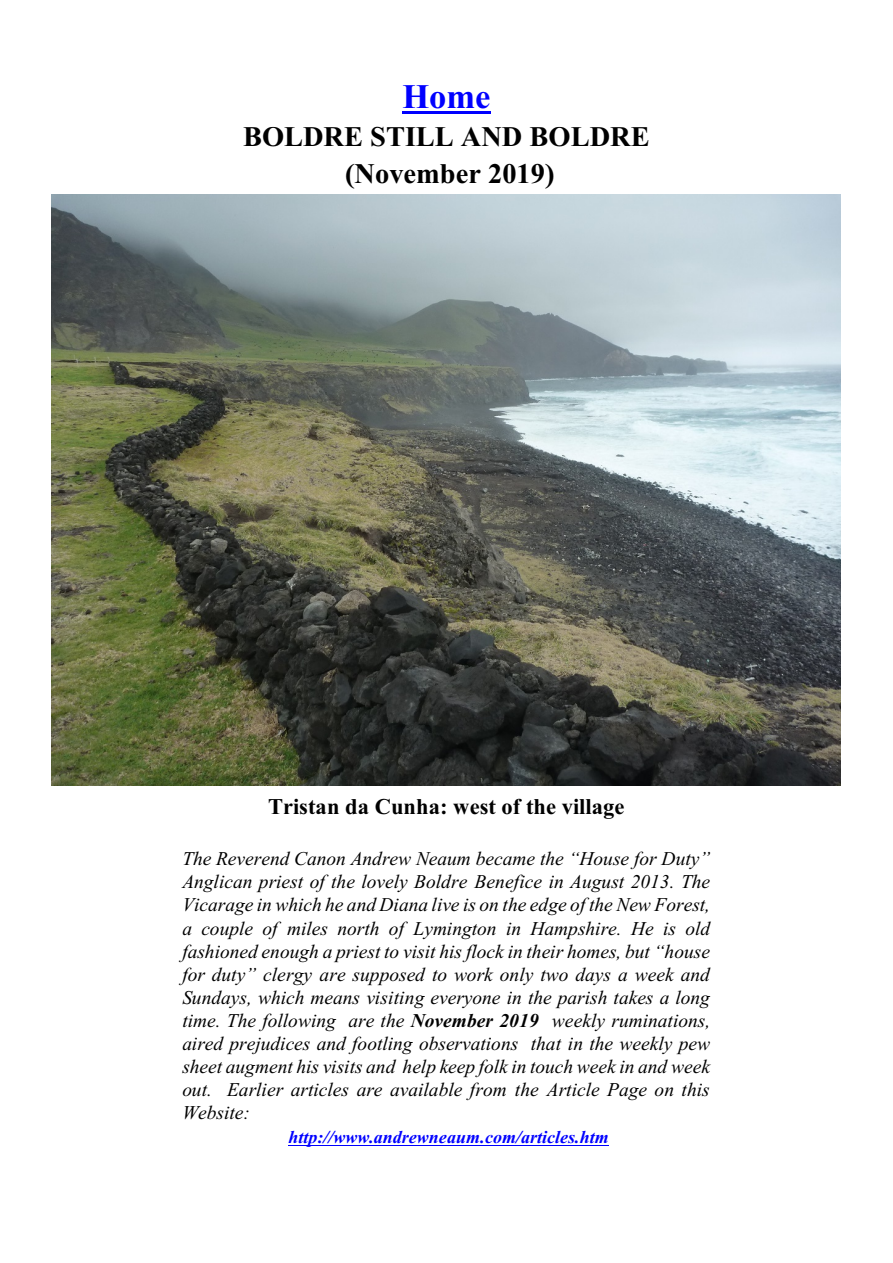
<style>
.page{position:relative;width:893px;height:1263px;background:#fff}
.page>*{position:absolute;margin:0;border:0;box-sizing:border-box;transform-origin:0 0}
.t1{font:700 34.5px "Times New Roman";color:#00f}
.t2{font:700 28.5px/36.8px "Times New Roman";color:#000;text-align:center}
.t3{font:700 22.5px "Times New Roman";color:#000}
.t4{font:italic 19.5px/23.1px "Times New Roman";color:#000;text-align:justify}
.t5{font:italic 700 18px "Times New Roman";color:#00f}
.s1{font-weight:700}
</style>
<div class="page">
<img style="left:52px;top:194px;width:788px;height:592px">
<hr style="left:402px;top:111px;width:88px;height:2px;background:#00f">
<hr style="left:288px;top:1145px;width:321px;height:1px;background:#00f">
<h1 class="t1" style="left:402px;top:84px;width:90px">Home</h1>
<h2 class="t2" style="left:243px;top:121px;width:408px">BOLDRE STILL AND BOLDRE (November 2019)</h2>
<p class="t3" style="left:268px;top:799px;width:358px">Tristan da Cunha: west of the village</p>
<p class="t4" style="left:182px;top:849px;width:529px">The Reverend Canon Andrew Neaum became the “House for Duty” Anglican priest of the lovely Boldre Benefice in August 2013. The Vicarage in which he and Diana live is on the edge of the New Forest, a couple of miles north of Lymington in Hampshire. He is old fashioned enough a priest to visit his flock in their homes, but “house for duty” clergy are supposed to work only two days a week and Sundays, which means visiting everyone in the parish takes a long time. The following are the <span class="s1">November 2019</span> weekly ruminations, aired prejudices and footling observations that in the weekly pew sheet augment his visits and help keep folk in touch week in and week out. Earlier articles are available from the Article Page on this Website:</p>
<p class="t5" style="left:288px;top:1130px;width:322px">http://www.andrewneaum.com/articles.htm</p>
</div>
